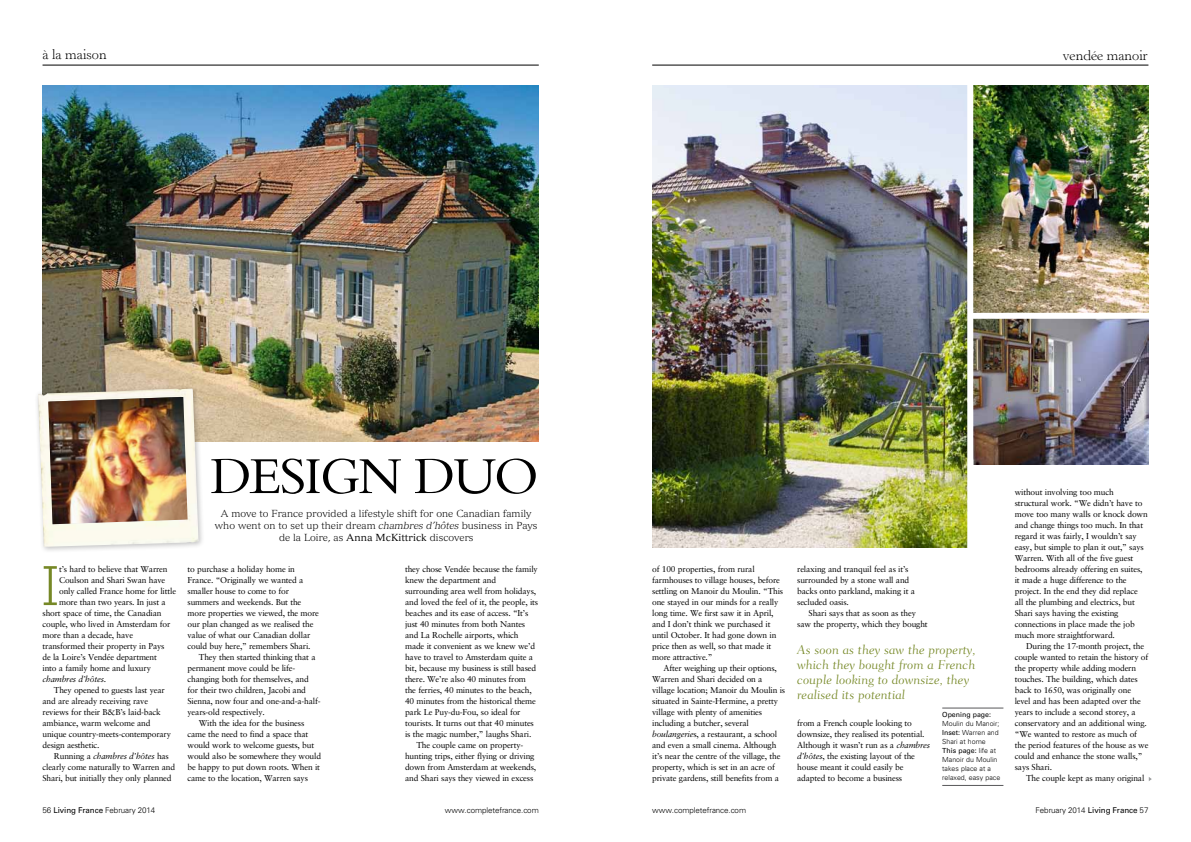
<style>
.page{position:relative;width:1191px;height:842px;background:#fff}
.page>*{position:absolute;margin:0;border:0;box-sizing:border-box;transform-origin:0 0}
.t1{font:300 59.5px "Serifa";color:#768826;scale:.93 1}
.t2{font:54.2px "Bembo";letter-spacing:-.04em;color:#000}
.t3{font:300 14px "Horley Old Style";color:#000}
.t4{font:300 13px/15px "Fairfield LH Caption";color:#768826}
.t5{font:300 10px/12px "Versailles";color:#000;text-align:center}
.t6{font:8.5px/11px "Sabon";letter-spacing:-.02em;color:#000}
.t7{font:italic 8.5px "Sabon";letter-spacing:-.02em;color:#000}
.t8{font:300 8px "Univers";letter-spacing:-.01em;color:#000}
.t9{font:300 7px/9px "Univers";color:#000}
.t10{font:7px "Univers";color:#000}
.s1{font-style:normal}
.s2{font-style:italic}
.s3{font-weight:400}
</style>
<div class="page">
<hr style="left:652px;top:65px;width:496px;height:1px;background:#000">
<hr style="left:43px;top:65px;width:496px;height:1px;background:#000">
<img style="left:652px;top:85px;width:315px;height:462px">
<img style="left:973px;top:319px;width:175px;height:145px">
<img style="left:973px;top:85px;width:175px;height:228px">
<hr style="left:942px;top:708px;width:61px;height:1px;background:#58585a">
<hr style="left:942px;top:785px;width:61px;height:1px;background:#58585a">
<img style="left:43px;top:85px;width:496px;height:356px">
<div style="left:34px;top:384px;width:171px;height:169px;background:#000;opacity:.25"></div>
<img style="left:38px;top:388px;width:160px;height:159px">
<img style="left:48px;top:397px;width:140px;height:127px">
<h3 class="t3" style="left:43px;top:47px;width:66px">à la maison</h3>
<h3 class="t3" style="left:1063px;top:47px;width:86px">vendée manoir</h3>
<h1 class="t1" style="left:43px;top:552px;width:18px">I</h1>
<p class="t6" style="left:59px;top:563px;width:110px">t’s hard to believe that Warren</p>
<p class="t6" style="left:59px;top:574px;width:108px">Coulson and Shari Swan have</p>
<p class="t6" style="left:59px;top:585px;width:118px">only called France home for little</p>
<p class="t6" style="left:59px;top:596px;width:108px">more than two years. In just a</p>
<p class="t6" style="left:43px;top:607px;width:121px">short space of time, the Canadian</p>
<p class="t6" style="left:43px;top:618px;width:129px">couple, who lived in Amsterdam for</p>
<p class="t6" style="left:43px;top:629px;width:92px">more than a decade, have</p>
<p class="t6" style="left:43px;top:640px;width:123px">transformed their property in Pays</p>
<p class="t6" style="left:43px;top:651px;width:116px">de la Loire’s Vendée department</p>
<p class="t6" style="left:43px;top:662px;width:110px">into a family home and luxury</p>
<p class="t7" style="left:43px;top:674px;width:65px">chambres d’hôtes<span class="s1">.</span></p>
<p class="t6" style="left:54px;top:684px;width:112px">They opened to guests last year</p>
<p class="t6" style="left:43px;top:695px;width:107px">and are already receiving rave</p>
<p class="t6" style="left:43px;top:706px;width:120px">reviews for their B&amp;B’s laid-back</p>
<p class="t6" style="left:43px;top:717px;width:109px">ambiance, warm welcome and</p>
<p class="t6" style="left:43px;top:728px;width:130px">unique country-meets-contemporary</p>
<p class="t6" style="left:43px;top:739px;width:59px">design aesthetic.</p>
<p class="t7" style="left:54px;top:751px;width:117px"><span class="s1">Running a</span> chambres d’hôtes <span class="s1">has</span></p>
<p class="t6" style="left:43px;top:761px;width:134px">clearly come naturally to Warren and</p>
<p class="t6" style="left:43px;top:772px;width:131px">Shari, but initially they only planned</p>
<h2 class="t2" style="left:210px;top:444px;width:329px">DESIGN DUO</h2>
<p class="t5" style="left:215px;top:508px;width:324px">A move to France provided a lifestyle shift for one Canadian family who went on to set up their dream <span class="s2">chambres d’hôtes</span> business in Pays de la Loire, as <span class="s3">Anna McKittrick</span> discovers</p>
<p class="t6" style="left:187px;top:563px;width:109px">to purchase a holiday home in</p>
<p class="t6" style="left:187px;top:574px;width:117px">France. “Originally we wanted a</p>
<p class="t6" style="left:187px;top:585px;width:103px">smaller house to come to for</p>
<p class="t6" style="left:187px;top:596px;width:115px">summers and weekends. But the</p>
<p class="t6" style="left:187px;top:607px;width:133px">more properties we viewed, the more</p>
<p class="t6" style="left:187px;top:618px;width:128px">our plan changed as we realised the</p>
<p class="t6" style="left:187px;top:629px;width:124px">value of what our Canadian dollar</p>
<p class="t6" style="left:187px;top:640px;width:125px">could buy here,” remembers Shari.</p>
<p class="t6" style="left:199px;top:651px;width:118px">They then started thinking that a</p>
<p class="t6" style="left:187px;top:662px;width:109px">permanent move could be life-</p>
<p class="t6" style="left:187px;top:673px;width:123px">changing both for themselves, and</p>
<p class="t6" style="left:187px;top:684px;width:120px">for their two children, Jacobi and</p>
<p class="t6" style="left:187px;top:695px;width:134px">Sienna, now four and one-and-a-half-</p>
<p class="t6" style="left:187px;top:706px;width:79px">years-old respectively.</p>
<p class="t6" style="left:199px;top:717px;width:107px">With the idea for the business</p>
<p class="t6" style="left:187px;top:728px;width:122px">came the need to find a space that</p>
<p class="t6" style="left:187px;top:739px;width:128px">would work to welcome guests, but</p>
<p class="t6" style="left:187px;top:750px;width:135px">would also be somewhere they would</p>
<p class="t6" style="left:187px;top:761px;width:134px">be happy to put down roots. When it</p>
<p class="t6" style="left:187px;top:772px;width:122px">came to the location, Warren says</p>
<p class="t6" style="left:405px;top:563px;width:134px">they chose Vendée because the family</p>
<p class="t6" style="left:405px;top:574px;width:92px">knew the department and</p>
<p class="t6" style="left:405px;top:585px;width:133px">surrounding area well from holidays,</p>
<p class="t6" style="left:405px;top:596px;width:135px">and loved the feel of it, the people, its</p>
<p class="t6" style="left:405px;top:607px;width:125px">beaches and its ease of access. “It’s</p>
<p class="t6" style="left:405px;top:618px;width:122px">just 40 minutes from both Nantes</p>
<p class="t6" style="left:405px;top:629px;width:115px">and La Rochelle airports, which</p>
<p class="t6" style="left:405px;top:640px;width:131px">made it convenient as we knew we’d</p>
<p class="t6" style="left:405px;top:651px;width:129px">have to travel to Amsterdam quite a</p>
<p class="t6" style="left:405px;top:662px;width:132px">bit, because my business is still based</p>
<p class="t6" style="left:405px;top:673px;width:122px">there. We’re also 40 minutes from</p>
<p class="t6" style="left:405px;top:684px;width:128px">the ferries, 40 minutes to the beach,</p>
<p class="t6" style="left:405px;top:695px;width:132px">40 minutes from the historical theme</p>
<p class="t6" style="left:405px;top:706px;width:117px">park Le Puy-du-Fou, so ideal for</p>
<p class="t6" style="left:405px;top:717px;width:130px">tourists. It turns out that 40 minutes</p>
<p class="t6" style="left:405px;top:728px;width:128px">is the magic number,” laughs Shari.</p>
<p class="t6" style="left:416px;top:739px;width:108px">The couple came on property-</p>
<p class="t6" style="left:405px;top:750px;width:131px">hunting trips, either flying or driving</p>
<p class="t6" style="left:405px;top:761px;width:133px">down from Amsterdam at weekends,</p>
<p class="t6" style="left:405px;top:772px;width:130px">and Shari says they viewed in excess</p>
<p class="t6" style="left:652px;top:563px;width:132px">of 100 properties, from rural farmhouses to village houses, before settling on Manoir du Moulin. “This one stayed in our minds for a really long time. We first saw it in April, and I don’t think we purchased it until October. It had gone down in price then as well, so that made it more attractive.”</p>
<p class="t6" style="left:652px;top:662px;width:135px;text-indent:11px">After weighing up their options, Warren and Shari decided on a village location; Manoir du Moulin is situated in Sainte-Hermine, a pretty village with plenty of amenities including a butcher, several <span class="s2">boulangerie</span>s, a restaurant, a school and even a small cinema. Although it’s near the centre of the village, the property, which is set in an acre of private gardens, still benefits from a</p>
<p class="t6" style="left:797px;top:563px;width:119px">relaxing and tranquil feel as it’s surrounded by a stone wall and backs onto parkland, making it a secluded oasis.</p>
<p class="t6" style="left:797px;top:607px;width:132px;text-align:center">Shari says that as soon as they<br>saw the property, which they bought</p>
<h3 class="t4" style="left:797px;top:642px;width:180px">As soon as they saw the property, which they bought from a French couple looking to downsize, they realised its potential</h3>
<p class="t10" style="left:942px;top:710px;width:50px">Opening page:</p>
<p class="t9" style="left:942px;top:719px;width:59px">Moulin du Manoir;<br><span class="s3">Inset:</span> Warren and<br>Shari at home<br><span class="s3">This page:</span> life at<br>Manoir du Moulin takes place at a relaxed, easy pace</p>
<p class="t6" style="left:797px;top:717px;width:134px">from a French couple looking to downsize, they realised its potential.<br>Although it wasn’t run as a <span class="s2">chambres d’hôtes</span>, the existing layout of the house meant it could easily be adapted to become a business</p>
<p class="t6" style="left:1014px;top:486px;width:134px">without involving too much structural work. “We didn’t have to move too many walls or knock down and change things too much. In that regard it was fairly, I wouldn’t say easy, but simple to plan it out,” says Warren. With all of the five guest bedrooms already offering en suites, it made a huge difference to the project. In the end they did replace all the plumbing and electrics, but Shari says having the existing connections in place made the job much more straightforward.</p>
<p class="t6" style="left:1014px;top:640px;width:135px;text-indent:11px">During the 17-month project, the couple wanted to retain the history of the property while adding modern touches. The building, which dates back to 1650, was originally one level and has been adapted over the years to include a second storey, a conservatory and an additional wing. “We wanted to restore as much of the period features of the house as we could and enhance the stone walls,” says Shari.</p>
<p class="t6" style="left:1026px;top:772px;width:120px">The couple kept as many original</p>
<p class="t8" style="left:43px;top:805px;width:114px">56 <span class="s3">Living France</span> February 2014</p>
<p class="t8" style="left:445px;top:805px;width:95px">www.completefrance.com</p>
<p class="t8" style="left:652px;top:805px;width:95px">www.completefrance.com</p>
<p class="t8" style="left:1035px;top:805px;width:114px">February 2014 <span class="s3">Living France</span> 57</p>
</div>
